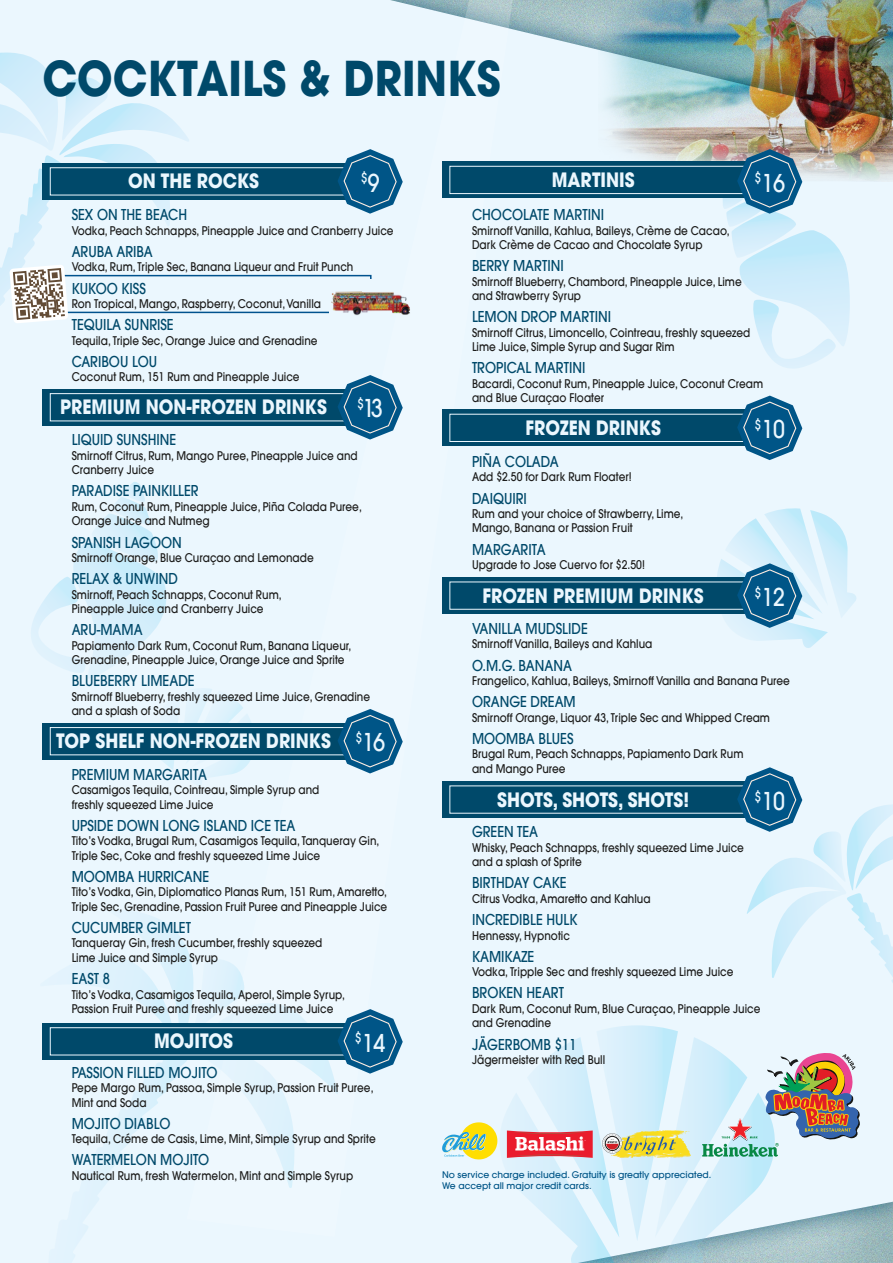
<style>
.page{position:relative;width:893px;height:1263px;background:#ebf7fe}
.page>*{position:absolute;margin:0;border:0;box-sizing:border-box;transform-origin:0 0}
.t1{font:700 48px "Avant Garde LT";color:#00496a;scale:.87 1}
.t2{font:500 24.6px "Avant Garde LT";color:#ebf7fe;scale:.87 1}
.t3{font:700 19.8px "Avant Garde LT";color:#ebf7fe;scale:.87 1}
.Drink_Item{font:500 15px "Avant Garde LT";color:#00496a;scale:.87 1}
.t4{font:500 14.4px "Avant Garde LT";color:#ebf7fe;scale:.87 1}
.Desc{font:500 12px/14.4px "Avant Garde LT";color:#1c1c1b;scale:.87 1}
.t5{font:500 9.15px/10.9px "Avant Garde LT";color:#005587}
.s1{font-size:24.6px}
</style>
<div class="page">
<img style="left:599px;top:0;width:294px;height:181px">
<svg style="left:28px;top:480px;width:144px;height:201px;background:#e1f3fc"></svg>
<div style="left:187px;top:0;width:327px;height:1237px;background:#ebf7fe"></div>
<svg style="left:158px;top:687px;width:97px;height:100px;background:#e2f2fa"></svg>
<div style="left:43px;top:163px;width:327px;height:37px;background:#00496a"></div>
<div style="left:50px;top:167px;width:313px;height:28px;border:1px solid #ebf7fe"></div>
<svg style="left:338px;top:149px;width:65px;height:65px;background:#4986a9"></svg>
<svg style="left:37px;top:909px;width:366px;height:354px;background:#d1e4ef"></svg>
<div style="left:442px;top:162px;width:328px;height:36px;background:#00496a"></div>
<div style="left:449px;top:166px;width:313px;height:28px;border:1px solid #ebf7fe"></div>
<svg style="left:722px;top:149px;width:130px;height:221px;background:#bfdae7"></svg>
<div style="left:442px;top:410px;width:328px;height:36px;background:#00496a"></div>
<div style="left:449px;top:414px;width:313px;height:28px;border:1px solid #ebf7fe"></div>
<svg style="left:737px;top:396px;width:65px;height:64px;background:#4583a7"></svg>
<div style="left:442px;top:577px;width:328px;height:37px;background:#00496a"></div>
<div style="left:449px;top:581px;width:313px;height:29px;border:1px solid #ebf7fe"></div>
<svg style="left:715px;top:508px;width:142px;height:141px;background:#b5d4e5"></svg>
<div style="left:43px;top:389px;width:327px;height:36px;background:#00496a"></div>
<div style="left:50px;top:393px;width:313px;height:28px;border:1px solid #ebf7fe"></div>
<svg style="left:338px;top:375px;width:65px;height:64px;background:#4784a8"></svg>
<div style="left:43px;top:723px;width:327px;height:36px;background:#00496a"></div>
<div style="left:50px;top:727px;width:313px;height:28px;border:1px solid #ebf7fe"></div>
<svg style="left:338px;top:709px;width:65px;height:64px;background:#4784a8"></svg>
<svg style="left:442px;top:767px;width:451px;height:496px;background:#d1e2e9"></svg>
<div style="left:31px;top:275px;width:341px;height:38px;border:2px solid #00528e"></div>
<svg style="left:0;top:52px;width:189px;height:322px;background:#cde1eb"></svg>
<div style="left:329px;top:279px;width:55px;height:40px;background:#ebf7fe"></div>
<img style="left:331px;top:291px;width:81px;height:26px">
<p class="t1" style="left:43px;top:47px;width:528px">COCKTAILS &amp; DRINKS</p>
<p class="t3" style="left:128px;top:168px;width:152px">ON THE ROCKS</p>
<p class="t4" style="left:361px;top:169px;width:23px">$<span class="s1">9</span></p>
<p class="t3" style="left:552px;top:167px;width:97px">MARTINIS</p>
<p class="t2" style="left:754px;top:167px;width:37px"><sup>$</sup>16</p>
<p class="Drink_Item" style="left:72px;top:205px;width:134px">SEX ON THE BEACH</p>
<p class="Desc" style="left:72px;top:223px;width:371px">Vodka, Peach Schnapps, Pineapple Juice and Cranberry Juice</p>
<p class="Drink_Item" style="left:72px;top:242px;width:95px">ARUBA ARIBA</p>
<p class="Desc" style="left:72px;top:260px;width:325px">Vodka, Rum, Triple Sec, Banana Liqueur and Fruit Punch</p>
<p class="Drink_Item" style="left:72px;top:279px;width:87px">KUKOO KISS</p>
<p class="Desc" style="left:72px;top:296px;width:288px">Ron Tropical, Mango, Raspberry, Coconut, Vanilla</p>
<p class="Drink_Item" style="left:72px;top:315px;width:119px">TEQUILA SUNRISE</p>
<p class="Desc" style="left:72px;top:333px;width:284px">Tequila, Triple Sec, Orange Juice and Grenadine</p>
<p class="Drink_Item" style="left:72px;top:352px;width:100px">CARIBOU LOU</p>
<p class="Desc" style="left:72px;top:370px;width:263px">Coconut Rum, 151 Rum and Pineapple Juice</p>
<p class="t3" style="left:60px;top:394px;width:308px">PREMIUM NON-FROZEN DRINKS</p>
<p class="t2" style="left:357px;top:393px;width:31px"><sup>$</sup>13</p>
<p class="Drink_Item" style="left:72px;top:431px;width:122px">LIQUID SUNSHINE</p>
<p class="Desc" style="left:72px;top:448px;width:330px">Smirnoff Citrus, Rum, Mango Puree, Pineapple Juice and<br>Cranberry Juice</p>
<p class="Drink_Item" style="left:72px;top:482px;width:147px">PARADISE PAINKILLER</p>
<p class="Desc" style="left:72px;top:499px;width:335px">Rum, Coconut Rum, Pineapple Juice, Piña Colada Puree,<br>Orange Juice and Nutmeg</p>
<p class="Drink_Item" style="left:72px;top:533px;width:128px">SPANISH LAGOON</p>
<p class="Desc" style="left:72px;top:550px;width:280px">Smirnoff Orange, Blue Curaçao and Lemonade</p>
<p class="Drink_Item" style="left:72px;top:569px;width:124px">RELAX &amp; UNWIND</p>
<p class="Desc" style="left:72px;top:587px;width:243px">Smirnoff, Peach Schnapps, Coconut Rum,<br>Pineapple Juice and Cranberry Juice</p>
<p class="Drink_Item" style="left:72px;top:620px;width:83px">ARU-MAMA</p>
<p class="Desc" style="left:72px;top:638px;width:323px">Papiamento Dark Rum, Coconut Rum, Banana Liqueur,<br>Grenadine, Pineapple Juice, Orange Juice and Sprite</p>
<p class="Drink_Item" style="left:72px;top:672px;width:143px">BLUEBERRY LIMEADE</p>
<p class="Desc" style="left:72px;top:689px;width:345px">Smirnoff Blueberry, freshly squeezed Lime Juice, Grenadine and a splash of Soda</p>
<p class="t3" style="left:56px;top:728px;width:317px">TOP SHELF NON-FROZEN DRINKS</p>
<p class="t2" style="left:355px;top:727px;width:36px"><sup>$</sup>16</p>
<p class="Drink_Item" style="left:72px;top:765px;width:157px">PREMIUM MARGARITA</p>
<p class="Desc" style="left:72px;top:783px;width:286px">Casamigos Tequila, Cointreau, Simple Syrup and freshly squeezed Lime Juice</p>
<p class="Drink_Item" style="left:72px;top:816px;width:259px">UPSIDE DOWN LONG ISLAND ICE TEA</p>
<p class="Desc" style="left:72px;top:834px;width:355px">Tito’s Vodka, Brugal Rum, Casamigos Tequila, Tanqueray Gin,<br>Triple Sec, Coke and freshly squeezed Lime Juice</p>
<p class="Drink_Item" style="left:72px;top:867px;width:159px">MOOMBA HURRICANE</p>
<p class="Desc" style="left:72px;top:885px;width:364px">Tito’s Vodka, Gin, Diplomatico Planas Rum, 151 Rum, Amaretto,<br>Triple Sec, Grenadine, Passion Fruit Puree and Pineapple Juice</p>
<p class="Drink_Item" style="left:72px;top:918px;width:139px">CUCUMBER GIMLET</p>
<p class="Desc" style="left:72px;top:936px;width:290px">Tanqueray Gin, fresh Cucumber, freshly squeezed<br>Lime Juice and Simple Syrup</p>
<p class="Drink_Item" style="left:72px;top:969px;width:46px">EAST 8</p>
<p class="Desc" style="left:72px;top:987px;width:316px">Tito’s Vodka, Casamigos Tequila, Aperol, Simple Syrup,<br>Passion Fruit Puree and freshly squeezed Lime Juice</p>
<p class="t3" style="left:154px;top:1028px;width:92px">MOJITOS</p>
<p class="t2" style="left:355px;top:1027px;width:37px"><sup>$</sup>14</p>
<p class="Drink_Item" style="left:72px;top:1063px;width:169px">PASSION FILLED MOJITO</p>
<p class="Desc" style="left:72px;top:1080px;width:348px">Pepe Margo Rum, Passoa, Simple Syrup, Passion Fruit Puree,<br>Mint and Soda</p>
<p class="Drink_Item" style="left:72px;top:1114px;width:115px">MOJITO DIABLO</p>
<p class="Desc" style="left:72px;top:1131px;width:351px">Tequila, Créme de Casis, Lime, Mint, Simple Syrup and Sprite</p>
<p class="Drink_Item" style="left:72px;top:1151px;width:160px">WATERMELON MOJITO</p>
<p class="Desc" style="left:72px;top:1168px;width:325px">Nautical Rum, fresh Watermelon, Mint and Simple Syrup</p>
<p class="Drink_Item" style="left:472px;top:205px;width:153px">CHOCOLATE MARTINI</p>
<p class="Desc" style="left:472px;top:223px;width:298px">Smirnoff Vanilla, Kahlua, Baileys, Crème de Cacao,<br>Dark Crème de Cacao and Chocolate Syrup</p>
<p class="Drink_Item" style="left:472px;top:257px;width:107px">BERRY MARTINI</p>
<p class="Desc" style="left:472px;top:274px;width:312px">Smirnoff Blueberry, Chambord, Pineapple Juice, Lime and Strawberry Syrup</p>
<p class="Drink_Item" style="left:472px;top:308px;width:161px">LEMON DROP MARTINI</p>
<p class="Desc" style="left:472px;top:325px;width:321px">Smirnoff Citrus, Limoncello, Cointreau, freshly squeezed<br>Lime Juice, Simple Syrup and Sugar Rim</p>
<p class="Drink_Item" style="left:472px;top:359px;width:132px">TROPICAL MARTINI</p>
<p class="Desc" style="left:472px;top:376px;width:336px">Bacardi, Coconut Rum, Pineapple Juice, Coconut Cream and Blue Curaçao Floater</p>
<p class="t3" style="left:525px;top:415px;width:157px">FROZEN DRINKS</p>
<p class="t2" style="left:754px;top:414px;width:37px"><sup>$</sup>10</p>
<p class="Drink_Item" style="left:472px;top:452px;width:101px">PIÑA COLADA</p>
<p class="Desc" style="left:472px;top:470px;width:185px">Add $2.50 for Dark Rum Floater!</p>
<p class="Drink_Item" style="left:472px;top:489px;width:65px">DAIQUIRI</p>
<p class="Desc" style="left:472px;top:506px;width:244px">Rum and your choice of Strawberry, Lime,<br>Mango, Banana or Passion Fruit</p>
<p class="Drink_Item" style="left:472px;top:540px;width:86px">MARGARITA</p>
<p class="Desc" style="left:472px;top:557px;width:200px">Upgrade to Jose Cuervo for $2.50!</p>
<p class="t3" style="left:483px;top:582px;width:256px">FROZEN PREMIUM DRINKS</p>
<p class="t2" style="left:754px;top:582px;width:37px"><sup>$</sup>12</p>
<p class="Drink_Item" style="left:472px;top:619px;width:135px">VANILLA MUDSLIDE</p>
<p class="Desc" style="left:472px;top:637px;width:209px">Smirnoff Vanilla, Baileys and Kahlua</p>
<p class="Drink_Item" style="left:472px;top:656px;width:116px">O.M.G. BANANA</p>
<p class="Desc" style="left:472px;top:673px;width:367px">Frangelico, Kahlua, Baileys, Smirnoff Vanilla and Banana Puree</p>
<p class="Drink_Item" style="left:472px;top:692px;width:121px">ORANGE DREAM</p>
<p class="Desc" style="left:472px;top:710px;width:344px">Smirnoff Orange, Liquor 43, Triple Sec and Whipped Cream</p>
<p class="Drink_Item" style="left:472px;top:729px;width:118px">MOOMBA BLUES</p>
<p class="Desc" style="left:472px;top:747px;width:314px">Brugal Rum, Peach Schnapps, Papiamento Dark Rum and Mango Puree</p>
<p class="t3" style="left:497px;top:786px;width:222px">SHOTS, SHOTS, SHOTS!</p>
<p class="t2" style="left:754px;top:786px;width:37px"><sup>$</sup>10</p>
<p class="Drink_Item" style="left:472px;top:823px;width:77px">GREEN TEA</p>
<p class="Desc" style="left:472px;top:840px;width:314px">Whisky, Peach Schnapps, freshly squeezed Lime Juice and a splash of Sprite</p>
<p class="Drink_Item" style="left:472px;top:874px;width:110px">BIRTHDAY CAKE</p>
<p class="Desc" style="left:472px;top:891px;width:207px">Citrus Vodka, Amaretto and Kahlua</p>
<p class="Drink_Item" style="left:472px;top:910px;width:123px">INCREDIBLE HULK</p>
<p class="Desc" style="left:472px;top:928px;width:114px">Hennessy, Hypnotic</p>
<p class="Drink_Item" style="left:472px;top:947px;width:73px">KAMIKAZE</p>
<p class="Desc" style="left:472px;top:965px;width:302px">Vodka, Tripple Sec and freshly squeezed Lime Juice</p>
<p class="Drink_Item" style="left:472px;top:984px;width:107px">BROKEN HEART</p>
<p class="Desc" style="left:472px;top:1001px;width:333px">Dark Rum, Coconut Rum, Blue Curaçao, Pineapple Juice and Grenadine</p>
<p class="Drink_Item" style="left:472px;top:1035px;width:121px">JÄGERBOMB $11</p>
<p class="Desc" style="left:472px;top:1052px;width:155px">Jägermeister with Red Bull</p>
<p class="t5" style="left:442px;top:1169px;width:271px">No service charge included. Gratuity is greatly appreciated.<br>We accept all major credit cards.</p>
</div>
